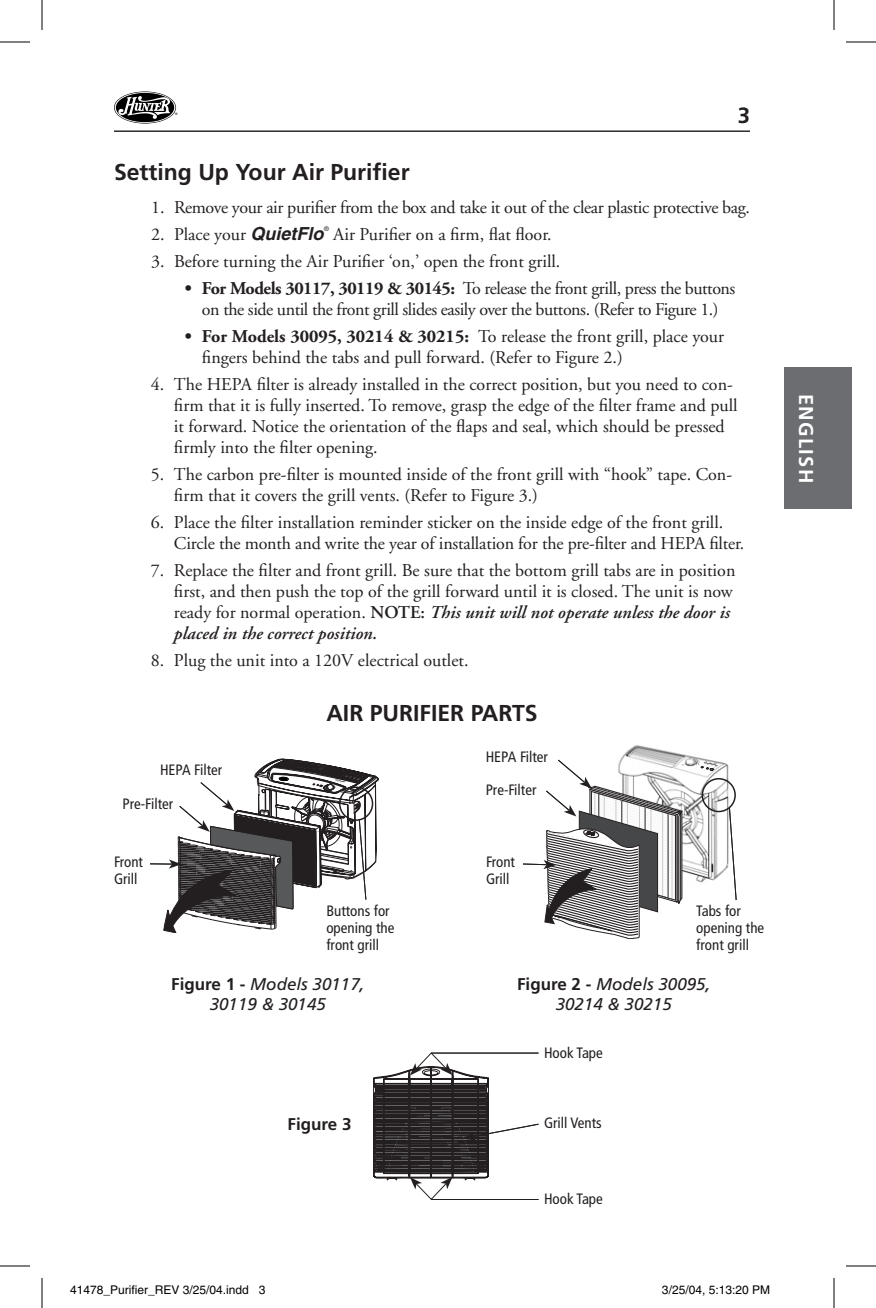
<style>
.page{position:relative;width:876px;height:1308px;background:#fff}
.page>*{position:absolute;margin:0;border:0;box-sizing:border-box;transform-origin:0 0}
.t1{font:700 23px "Frutiger";color:#231f20}
.t2{font:700 22px "Frutiger";color:#231f20}
.t3{font:700 20px "Frutiger";letter-spacing:.07em;color:#fff}
.t4{font:18px/21px "Adobe Garamond";color:#231f20}
.t5{font:18px/21px "Adobe Garamond";letter-spacing:-.025em;color:#231f20;text-align:center}
.t6{font:18px "Adobe Garamond";letter-spacing:-.02em;color:#231f20}
.t7{font:italic 17px/20px "Frutiger";color:#231f20;text-align:center}
.t8{font:700 17px "Frutiger";color:#231f20}
.t9{font:condensed 15px/17px "Frutiger";color:#231f20}
.t10{font:12px "Helvetica";color:#000}
.t11{font:6.4px "Helvetica";color:#231f20}
.t12{font:3.4px "Helvetica";color:#000}
.t13{font:italic 700 2.6px "Helvetica";color:#000;scale:1.34 1}
.s1{font-family:"Helvetica";font-weight:700;font-style:italic}
.s2{font-weight:700}
.s3{font-weight:600}
.s4{font-weight:600;font-style:italic}
.s5{font-weight:700;font-style:normal}
</style>
<div class="page">
<hr style="left:114px;top:131px;width:636px;height:1px;background:#231f20">
<svg style="left:114px;top:92px;width:62px;height:32px"></svg>
<svg style="left:115px;top:92px;width:60px;height:31px"></svg>
<div style="left:116px;top:93px;width:58px;height:29px;background:#000;border-radius:50%"></div>
<svg style="left:118px;top:96px;width:53px;height:23px"></svg>
<div style="left:784px;top:368px;width:68px;height:141px;background:#6c6d70"></div>
<img style="left:621px;top:745px;width:112px;height:134px">
<div style="left:702px;top:778px;width:34px;height:34px;border:2px solid #231f20;border-radius:50%"></div>
<svg style="left:728px;top:806px;width:9px;height:94px"></svg>
<hr style="left:150px;top:863px;width:22px;height:2px;background:#231f20">
<svg style="left:163px;top:758px;width:216px;height:175px"></svg>
<svg style="left:523px;top:758px;width:192px;height:181px"></svg>
<svg style="left:373px;top:1052px;width:166px;height:148px"></svg>
<svg style="left:0;top:41px;width:30px;height:1px"></svg>
<svg style="left:846px;top:41px;width:30px;height:1px"></svg>
<svg style="left:0;top:1265px;width:30px;height:1px"></svg>
<svg style="left:846px;top:1265px;width:30px;height:1px"></svg>
<svg style="left:41px;top:0;width:1px;height:30px"></svg>
<svg style="left:41px;top:1278px;width:1px;height:30px"></svg>
<svg style="left:833px;top:0;width:1px;height:30px"></svg>
<svg style="left:833px;top:1278px;width:1px;height:30px"></svg>
<hr style="left:0;top:42px;width:30px;height:1px;background:#000">
<hr style="left:846px;top:42px;width:30px;height:1px;background:#000">
<hr style="left:0;top:1266px;width:30px;height:1px;background:#000">
<hr style="left:846px;top:1266px;width:30px;height:1px;background:#000">
<hr style="left:42px;top:0;width:1px;height:30px;background:#000">
<hr style="left:42px;top:1278px;width:1px;height:30px;background:#000">
<hr style="left:834px;top:0;width:1px;height:30px;background:#000">
<hr style="left:834px;top:1278px;width:1px;height:30px;background:#000">
<p class="t12" style="left:175px;top:113px;width:4px">®</p>
<p class="t2" style="left:738px;top:107px;width:14px">3</p>
<p class="t1" style="left:114px;top:163px;width:297px">Setting Up Your Air Purifier</p>
<p class="t6" style="left:151px;top:200px;width:600px">1. Remove your air purifier from the box and take it out of the clear plastic protective bag.</p>
<p class="t4" style="left:151px;top:225px;width:174px">2. Place your <span class="s1">QuietFlo</span></p>
<p class="t11" style="left:324px;top:226px;width:6px">®</p>
<p class="t4" style="left:333px;top:225px;width:220px">Air Purifier on a firm, flat floor.</p>
<p class="t4" style="left:151px;top:252px;width:411px">3. Before turning the Air Purifier ‘on,’ open the front grill.</p>
<p class="t5" style="left:185px;top:279px;width:552px"><span class="s2">• For Models 30117, 30119 &amp; 30145:</span> To release the front grill, press the buttons on the side until the front grill slides easily over the buttons. (Refer to Figure 1.)</p>
<p class="t4" style="left:202px;top:327px;width:524px;text-indent:-17px"><span class="s2">• For Models 30095, 30214 &amp; 30215:</span> To release the front grill, place your fingers behind the tabs and pull forward. (Refer to Figure 2.)</p>
<p class="t4" style="left:174px;top:375px;width:565px;text-indent:-23px">4. The HEPA filter is already installed in the correct position, but you need to con&shy;firm that it is fully inserted. To remove, grasp the edge of the filter frame and pull it forward. Notice the orientation of the flaps and seal, which should be pressed firmly into the filter opening.</p>
<p class="t4" style="left:174px;top:465px;width:560px;text-indent:-23px">5. The carbon pre-filter is mounted inside of the front grill with “hook” tape. Con&shy;firm that it covers the grill vents. (Refer to Figure 3.)</p>
<p class="t4" style="left:174px;top:513px;width:572px;text-indent:-23px">6. Place the filter installation reminder sticker on the inside edge of the front grill.<br>Circle the month and write the year of installation for the pre-filter and HEPA filter.</p>
<p class="t4" style="left:174px;top:561px;width:563px;text-indent:-23px">7. Replace the filter and front grill. Be sure that the bottom grill tabs are in position first, and then push the top of the grill forward until it is closed. The unit is now ready for normal operation. <span class="s3">NOTE:</span> <span class="s4">This unit will not operate unless the door is placed in the correct position.</span></p>
<p class="t4" style="left:151px;top:651px;width:319px">8. Plug the unit into a 120V electrical outlet.</p>
<p class="t1" style="left:326px;top:704px;width:213px">AIR PURIFIER PARTS</p>
<p class="t9" style="left:160px;top:763px;width:64px">HEPA Filter</p>
<p class="t9" style="left:123px;top:796px;width:52px">Pre-Filter</p>
<p class="t9" style="left:114px;top:855px;width:31px">Front<br>Grill</p>
<p class="t9" style="left:486px;top:749px;width:64px">HEPA Filter</p>
<p class="t9" style="left:486px;top:782px;width:52px">Pre-Filter</p>
<p class="t9" style="left:486px;top:855px;width:31px">Front<br>Grill</p>
<p class="t13" style="left:704px;top:762px;width:12px;rotate:11deg">QuietFlo</p>
<p class="t9" style="left:326px;top:904px;width:70px">Buttons for opening the front grill</p>
<p class="t9" style="left:696px;top:904px;width:70px">Tabs for opening the front grill</p>
<p class="t7" style="left:171px;top:976px;width:195px"><span class="s5">Figure 1 -</span> Models 30117,<br>30119 &amp; 30145</p>
<p class="t8" style="left:288px;top:1117px;width:65px">Figure 3</p>
<p class="t7" style="left:517px;top:976px;width:195px"><span class="s5">Figure 2 -</span> Models 30095,<br>30214 &amp; 30215</p>
<p class="t9" style="left:544px;top:1045px;width:60px">Hook Tape</p>
<p class="t9" style="left:544px;top:1116px;width:59px">Grill Vents</p>
<p class="t9" style="left:544px;top:1192px;width:60px">Hook Tape</p>
<p class="t3" style="left:814px;top:394px;width:91px;rotate:90deg">ENGLISH</p>
<p class="t10" style="left:70px;top:1285px;width:197px">41478_Purifier_REV 3/25/04.indd 3</p>
<p class="t10" style="left:662px;top:1285px;width:110px">3/25/04, 5:13:20 PM</p>
</div>
